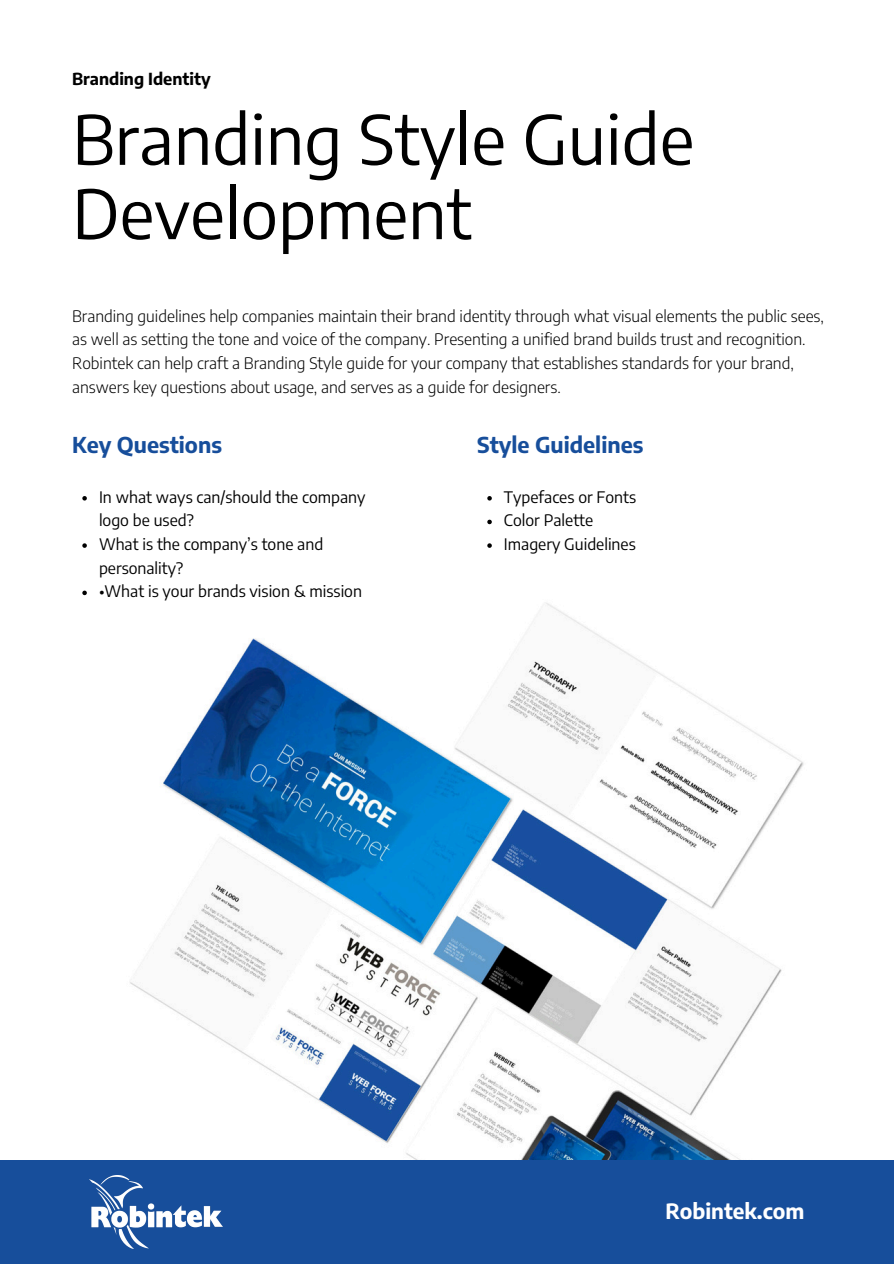
<style>
.page{position:relative;width:894px;height:1264px;background:#fff}
.page>*{position:absolute;margin:0;border:0;box-sizing:border-box;transform-origin:0 0}
.t1{font:67.5px/74.2px "Encode Sans";color:#000}
.t2{font:700 21.75px "Encode Sans";color:#174e9b}
.t3{font:700 21px "Encode Sans";color:#fff}
.t4{font:700 16.5px "Encode Sans";color:#000}
.t5{font:300 15.75px/23.7px "Encode Sans";color:#000}
.t6{font:15.75px/23.7px "Encode Sans";color:#000}
</style>
<div class="page">
<img style="left:84px;top:595px;width:720px;height:565px">
<div style="left:0;top:1160px;width:893px;height:103px;background:#174e9b"></div>
<img style="left:89px;top:1175px;width:133px;height:73px">
<svg style="left:82px;top:496px;width:5px;height:4px"></svg>
<svg style="left:82px;top:543px;width:5px;height:5px"></svg>
<svg style="left:82px;top:590px;width:5px;height:5px"></svg>
<svg style="left:487px;top:496px;width:4px;height:4px"></svg>
<svg style="left:487px;top:519px;width:4px;height:5px"></svg>
<svg style="left:487px;top:543px;width:4px;height:5px"></svg>
<h2 class="t4" style="left:72px;top:68px;width:140px">Branding Identity</h2>
<p class="t1" style="left:72px;top:100px;width:623px">Branding Style Guide<br>Development</p>
<p class="t5" style="left:72px;top:303px;width:753px">Branding guidelines help companies maintain their brand identity through what visual elements the public sees, as well as setting the tone and voice of the company. Presenting a unified brand builds trust and recognition.<br>Robintek can help craft a Branding Style guide for your company that establishes standards for your brand, answers key questions about usage, and serves as a guide for designers.</p>
<p class="t2" style="left:72px;top:431px;width:151px">Key Questions</p>
<p class="t6" style="left:99px;top:484px;width:268px">In what ways can/should the company logo be used?</p>
<h2 class="t6" style="left:99px;top:532px;width:226px">What is the company’s tone and personality?</h2>
<p class="t6" style="left:99px;top:579px;width:264px">•What is your brands vision &amp; mission</p>
<p class="t2" style="left:477px;top:431px;width:168px">Style Guidelines</p>
<p class="t6" style="left:504px;top:484px;width:134px">Typefaces or Fonts</p>
<p class="t6" style="left:504px;top:508px;width:91px">Color Palette</p>
<p class="t6" style="left:504px;top:532px;width:133px">Imagery Guidelines</p>
<p class="t3" style="left:665px;top:1197px;width:140px">Robintek.com</p>
</div>
